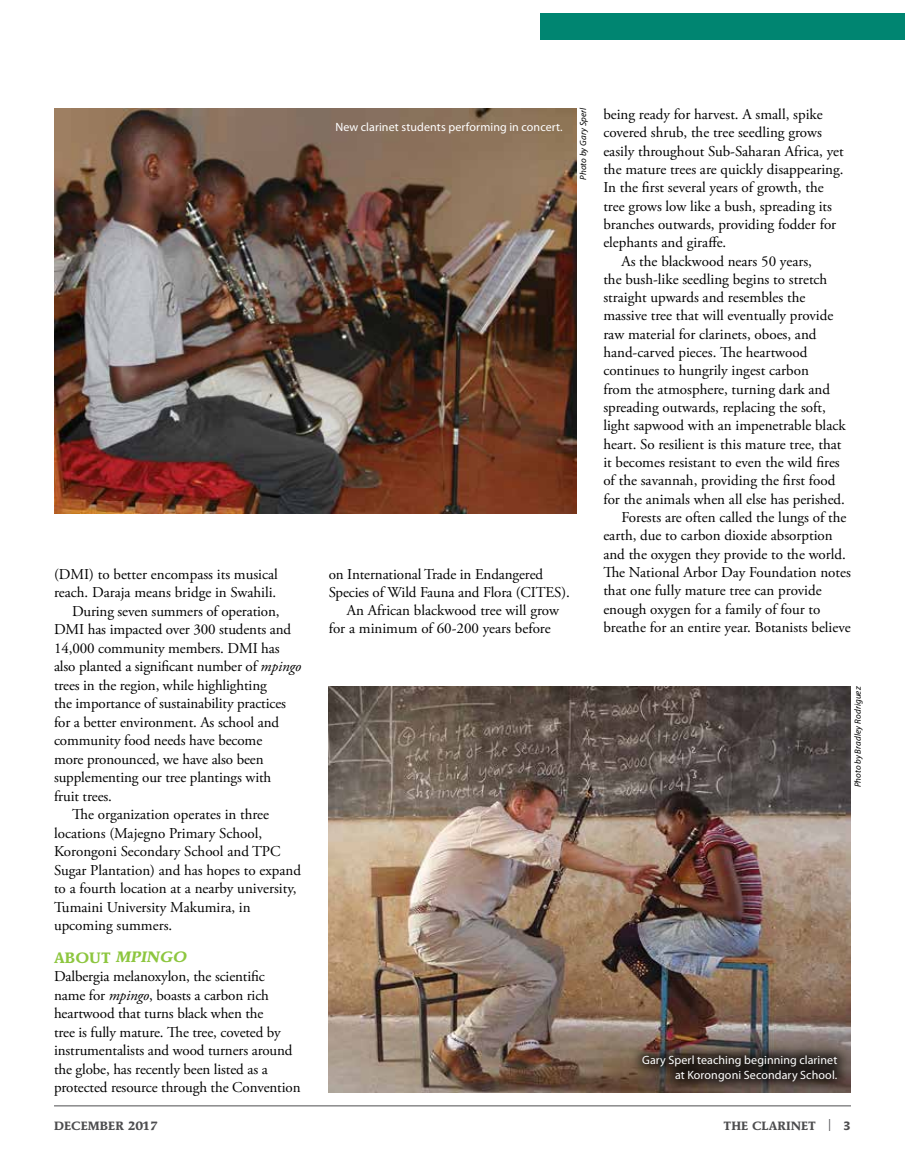
<style>
.page{position:relative;width:905px;height:1161px;background:#fff}
.page>*{position:absolute;margin:0;border:0;box-sizing:border-box;transform-origin:0 0}
.t1{font:15px/18.6px "Adobe Garamond Pro";color:#000}
.t2{font:italic 700 15px "AT Mendoza Roman";color:#8dc63f}
.t3{font:12px/15px "Myriad Pro";letter-spacing:.01em;color:#fff;text-align:right}
.t4{font:700 12px "AT Mendoza Roman";color:#4d4d4f}
.t5{font:italic 9px "Myriad Pro";letter-spacing:.015em;color:#000}
.s1{font-style:italic}
.s2{font-style:normal}
</style>
<div class="page">
<hr style="left:54px;top:1106px;width:796px;height:1px;background:#4d4d4f">
<div style="left:540px;top:14px;width:364px;height:26px;background:#008571"></div>
<img style="left:54px;top:108px;width:522px;height:406px">
<img style="left:328px;top:687px;width:522px;height:405px">
<div style="left:628px;top:1042px;width:223px;height:53px;background:#000;opacity:.75"></div>
<p class="t1" style="left:54px;top:565px;width:225px">(DMI) to better encompass its musical</p>
<p class="t1" style="left:54px;top:584px;width:224px">reach. Daraja means bridge in Swahili.</p>
<p class="t1" style="left:72px;top:602px;width:209px">During seven summers of operation,</p>
<p class="t1" style="left:54px;top:621px;width:239px">DMI has impacted over 300 students and</p>
<p class="t1" style="left:54px;top:639px;width:227px">14,000 community members. DMI has</p>
<p class="t1" style="left:54px;top:658px;width:249px">also planted a significant number of <span class="s1">mpingo</span></p>
<p class="t1" style="left:54px;top:676px;width:214px">trees in the region, while highlighting</p>
<p class="t1" style="left:54px;top:695px;width:233px">the importance of sustainability practices</p>
<p class="t1" style="left:54px;top:713px;width:226px">for a better environment. As school and</p>
<p class="t1" style="left:54px;top:732px;width:210px">community food needs have become</p>
<p class="t1" style="left:54px;top:750px;width:211px">more pronounced, we have also been</p>
<p class="t1" style="left:54px;top:769px;width:219px">supplementing our tree plantings with</p>
<p class="t1" style="left:54px;top:787px;width:59px">fruit trees.</p>
<p class="t1" style="left:72px;top:806px;width:199px">The organization operates in three</p>
<p class="t1" style="left:54px;top:824px;width:210px">locations (Majegno Primary School,</p>
<p class="t1" style="left:54px;top:843px;width:228px">Korongoni Secondary School and TPC</p>
<p class="t1" style="left:54px;top:861px;width:248px">Sugar Plantation) and has hopes to expand</p>
<p class="t1" style="left:54px;top:880px;width:244px">to a fourth location at a nearby university,</p>
<p class="t1" style="left:54px;top:898px;width:198px">Tumaini University Makumira, in</p>
<p class="t1" style="left:54px;top:917px;width:120px">upcoming summers.</p>
<p class="t2" style="left:54px;top:948px;width:137px"><span class="s2">A B O U T</span> MPINGO</p>
<p class="t1" style="left:54px;top:967px;width:248px">Dalbergia melanoxylon, the scientific<br>name for <span class="s1">mpingo</span>, boasts a carbon rich heartwood that turns black when the<br>tree is fully mature. The tree, coveted by instrumentalists and wood turners around the globe, has recently been listed as a protected resource through the Convention</p>
<p class="t3" style="left:335px;top:119px;width:229px">New clarinet students performing in concert.</p>
<p class="t5" style="left:577px;top:180px;width:74px;rotate:-90deg">Photo by Gary Sperl</p>
<p class="t1" style="left:328px;top:565px;width:216px">on International Trade in Endangered</p>
<p class="t1" style="left:328px;top:583px;width:243px">Species of Wild Fauna and Flora (CITES).</p>
<p class="t1" style="left:347px;top:601px;width:214px">An African blackwood tree will grow</p>
<p class="t1" style="left:328px;top:619px;width:223px">for a minimum of 60-200 years before</p>
<p class="t1" style="left:603px;top:105px;width:221px">being ready for harvest. A small, spike</p>
<p class="t1" style="left:603px;top:124px;width:220px">covered shrub, the tree seedling grows</p>
<p class="t1" style="left:603px;top:142px;width:242px">easily throughout Sub-Saharan Africa, yet</p>
<p class="t1" style="left:603px;top:160px;width:242px">the mature trees are quickly disappearing.</p>
<p class="t1" style="left:603px;top:179px;width:222px">In the first several years of growth, the</p>
<p class="t1" style="left:603px;top:197px;width:230px">tree grows low like a bush, spreading its</p>
<p class="t1" style="left:603px;top:215px;width:234px">branches outwards, providing fodder for</p>
<p class="t1" style="left:603px;top:234px;width:125px">elephants and giraffe.</p>
<p class="t1" style="left:621px;top:252px;width:192px">As the blackwood nears 50 years,</p>
<p class="t1" style="left:603px;top:270px;width:225px">the bush-like seedling begins to stretch</p>
<p class="t1" style="left:603px;top:289px;width:203px">straight upwards and resembles the</p>
<p class="t1" style="left:603px;top:307px;width:231px">massive tree that will eventually provide</p>
<p class="t1" style="left:603px;top:325px;width:215px">raw material for clarinets, oboes, and</p>
<p class="t1" style="left:603px;top:344px;width:206px">hand-carved pieces. The heartwood</p>
<p class="t1" style="left:603px;top:362px;width:207px">continues to hungrily ingest carbon</p>
<p class="t1" style="left:603px;top:380px;width:228px">from the atmosphere, turning dark and</p>
<p class="t1" style="left:603px;top:399px;width:224px">spreading outwards, replacing the soft,</p>
<p class="t1" style="left:603px;top:417px;width:244px">light sapwood with an impenetrable black</p>
<p class="t1" style="left:603px;top:435px;width:240px">heart. So resilient is this mature tree, that</p>
<p class="t1" style="left:603px;top:454px;width:238px">it becomes resistant to even the wild fires</p>
<p class="t1" style="left:603px;top:472px;width:234px">of the savannah, providing the first food</p>
<p class="t1" style="left:603px;top:490px;width:243px">for the animals when all else has perished.</p>
<p class="t1" style="left:621px;top:509px;width:227px">Forests are often called the lungs of the</p>
<p class="t1" style="left:603px;top:527px;width:231px">earth, due to carbon dioxide absorption</p>
<p class="t1" style="left:603px;top:545px;width:244px">and the oxygen they provide to the world.</p>
<p class="t1" style="left:603px;top:564px;width:249px">The National Arbor Day Foundation notes</p>
<p class="t1" style="left:603px;top:582px;width:220px">that one fully mature tree can provide</p>
<p class="t1" style="left:603px;top:600px;width:219px">enough oxygen for a family of four to</p>
<p class="t1" style="left:603px;top:619px;width:249px">breathe for an entire year. Botanists believe</p>
<p class="t5" style="left:852px;top:787px;width:103px;rotate:-90deg">Photo by Bradley Rodriguez</p>
<p class="t3" style="left:642px;top:1052px;width:197px">Gary Sperl teaching beginning clarinet at Korongoni Secondary School.</p>
<p class="t4" style="left:54px;top:1118px;width:105px">DECEMBER 2017</p>
<p class="t4" style="left:723px;top:1118px;width:129px">THE CLARINET <sup>|</sup> 3</p>
</div>
